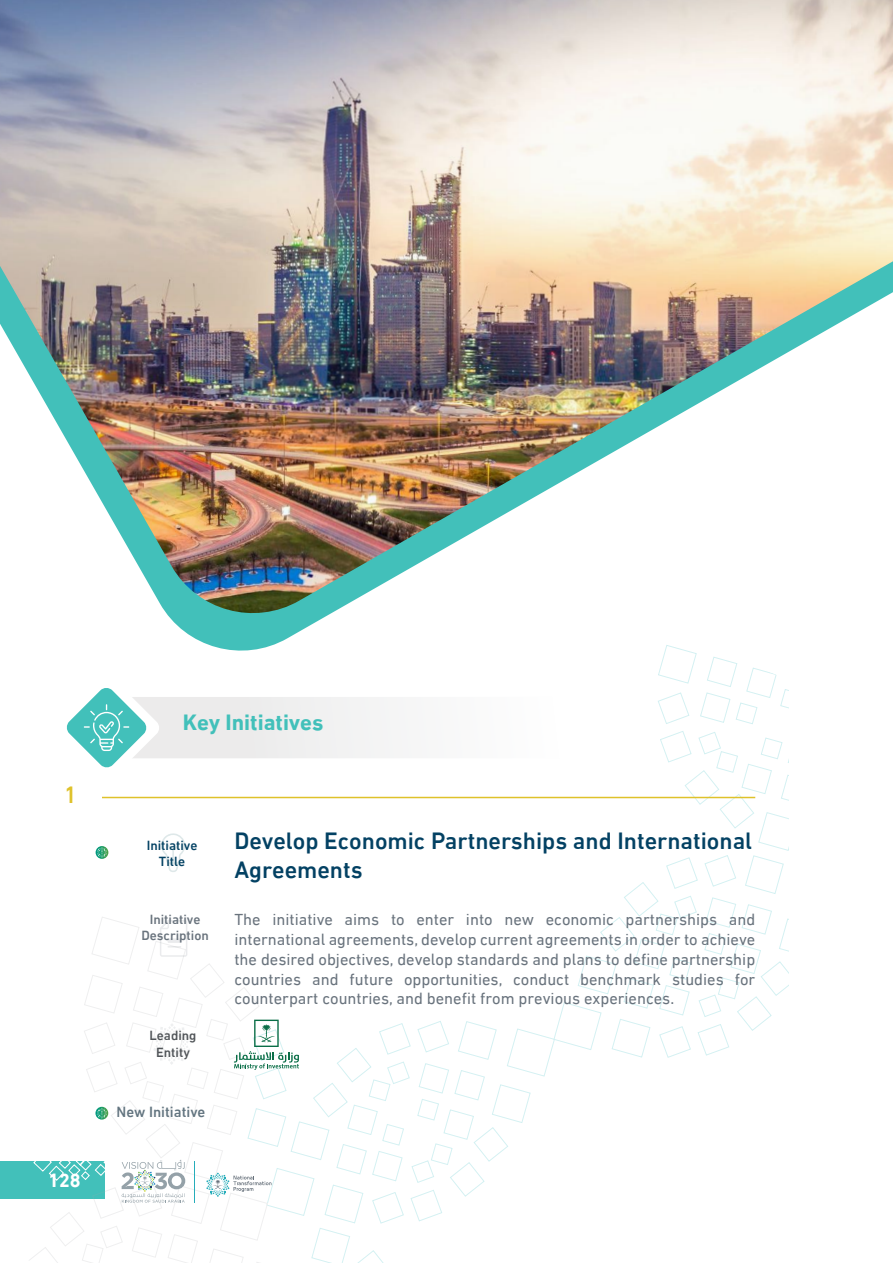
<style>
.page{position:relative;width:893px;height:1263px;background:#fff}
.page>*{position:absolute;margin:0;border:0;box-sizing:border-box;transform-origin:0 0}
.t1{font:500 24px/28.8px "DIN Next LT Arabic";color:#034163}
.t2{font:500 24px "DIN Next LT Arabic";color:#dfc22b}
.t3{font:700 22.5px "DIN Next LT Arabic";color:#42c0ba}
.t4{font:700 19.5px "DIN Next LT Arabic";color:#fff}
.t5{font:16.5px/19.8px "DIN Next LT Arabic";color:#69737d;text-align:justify}
.t6{font:500 15px "DIN Next LT Arabic";color:#62747f}
.t7{font:500 13.5px/16.6px "DIN Next LT Arabic";color:#69737d;text-align:center}
.t8{font:500 13.5px/16.6px "DIN Next LT Arabic";color:#034163;text-align:center}
.t9{font:500 13.5px/16.6px "DIN Next LT Arabic";color:#515559;text-align:center}
</style>
<div class="page">
<div style="left:0;top:1162px;width:104px;height:37px;background:#42c0ba"></div>
<svg style="left:451px;top:1021px;width:102px;height:176px"></svg>
<svg style="left:26px;top:917px;width:425px;height:345px"></svg>
<svg style="left:553px;top:664px;width:235px;height:394px"></svg>
<svg style="left:206px;top:1172px;width:65px;height:25px"></svg>
<svg style="left:122px;top:1160px;width:63px;height:43px"></svg>
<hr style="left:194px;top:1161px;width:1px;height:42px;background:#26adba">
<div style="left:105px;top:697px;width:504px;height:61px;background:#f4f4f5;border-radius:9px"></div>
<svg style="left:66px;top:688px;width:93px;height:80px"></svg>
<img style="left:0;top:0;width:893px;height:626px">
<hr style="left:102px;top:797px;width:653px;height:1px;background:#dfc22b">
<svg style="left:96px;top:846px;width:12px;height:13px"></svg>
<svg style="left:95px;top:1107px;width:13px;height:12px"></svg>
<svg style="left:161px;top:833px;width:24px;height:39px"></svg>
<svg style="left:160px;top:920px;width:27px;height:37px"></svg>
<svg style="left:153px;top:1023px;width:38px;height:42px"></svg>
<svg style="left:234px;top:1020px;width:65px;height:50px"></svg>
<h1 class="t2" style="left:64px;top:781px;width:15px">1</h1>
<p class="t4" style="left:48px;top:1168px;width:34px">128</p>
<h2 class="t3" style="left:183px;top:709px;width:142px">Key Initiatives</h2>
<p class="t8" style="left:147px;top:837px;width:52px">Initiative<br>Title</p>
<p class="t7" style="left:141px;top:911px;width:69px">Initiative<br>Description</p>
<p class="t9" style="left:150px;top:1027px;width:48px">Leading<br>Entity</p>
<p class="t6" style="left:117px;top:1103px;width:90px">New Initiative</p>
<h1 class="t1" style="left:234px;top:826px;width:519px">Develop Economic Partnerships and International<br>Agreements</h1>
<p class="t5" style="left:234px;top:910px;width:522px">The initiative aims to enter into new economic partnerships and international agreements, develop current agreements in order to achieve the desired objectives, develop standards and plans to define partnership countries and future opportunities, conduct benchmark studies for counterpart countries, and benefit from previous experiences.</p>
</div>
